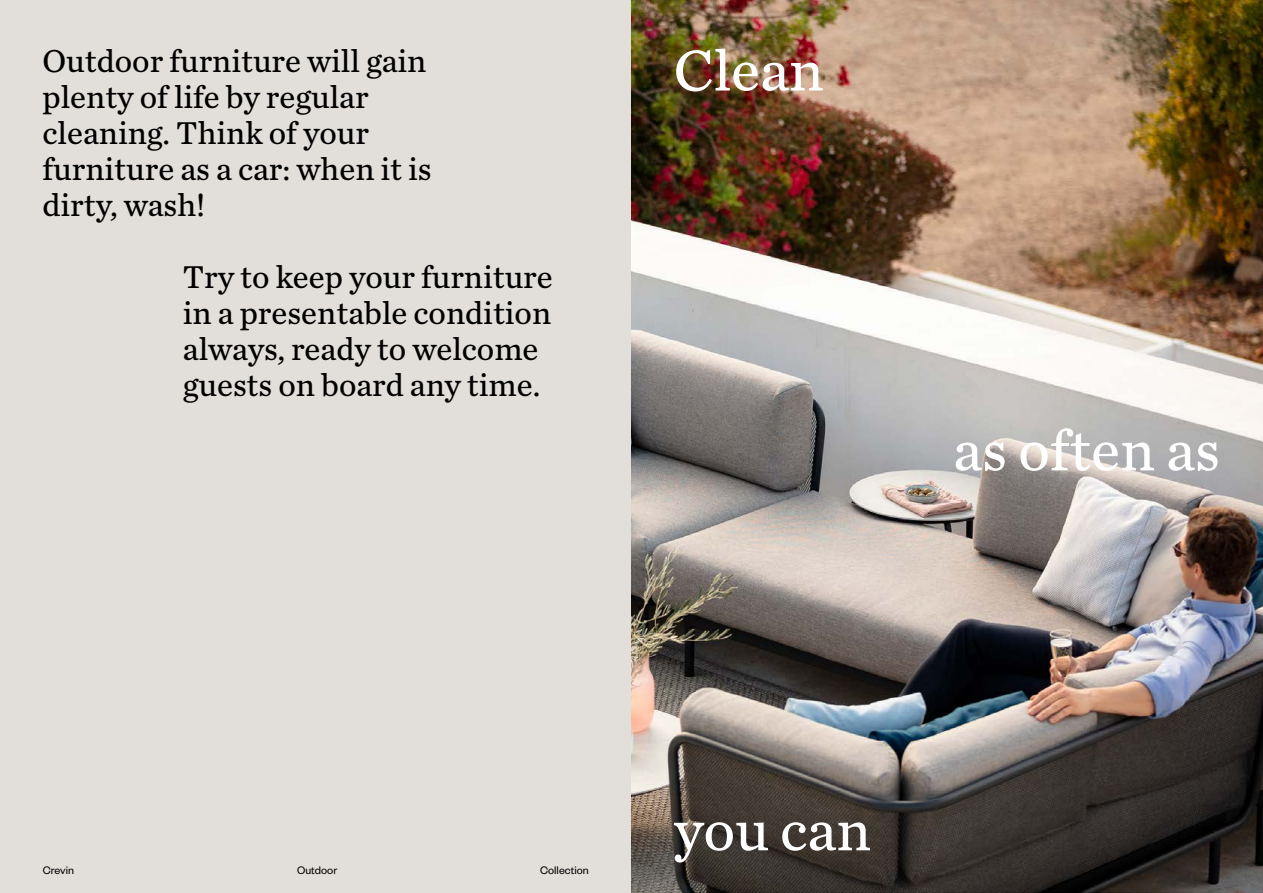
<style>
.page{position:relative;width:1263px;height:893px;background:#fff}
.page>*{position:absolute;margin:0;border:0;box-sizing:border-box;transform-origin:0 0}
.t1{font:60px "Chronicle Text G3";color:#fff}
.t2{font:33px/36px "Chronicle Text G3";color:#000}
.t3{font:12px "Founders Grotesk";color:#000}
</style>
<div class="page">
<div style="left:0;top:0;width:631px;height:893px;background:#e2dfda"></div>
<img style="left:631px;top:0;width:632px;height:893px">
<p class="t2" style="left:43px;top:41px;width:391px">Outdoor furniture will gain plenty of life by regular cleaning. Think of your furniture as a car: when it is dirty, wash!</p>
<p class="t2" style="left:183px;top:257px;width:371px">Try to keep your furniture in a presentable condition always, ready to welcome guests on board any time.</p>
<h1 class="t1" style="left:674px;top:25px;width:152px">Clean</h1>
<h1 class="t1" style="left:953px;top:405px;width:268px">as often as</h1>
<p class="t3" style="left:43px;top:863px;width:33px">Crevin</p>
<p class="t3" style="left:297px;top:863px;width:42px">Outdoor</p>
<p class="t3" style="left:540px;top:863px;width:50px">Collection</p>
<h1 class="t1" style="left:674px;top:785px;width:199px">you can</h1>
</div>
